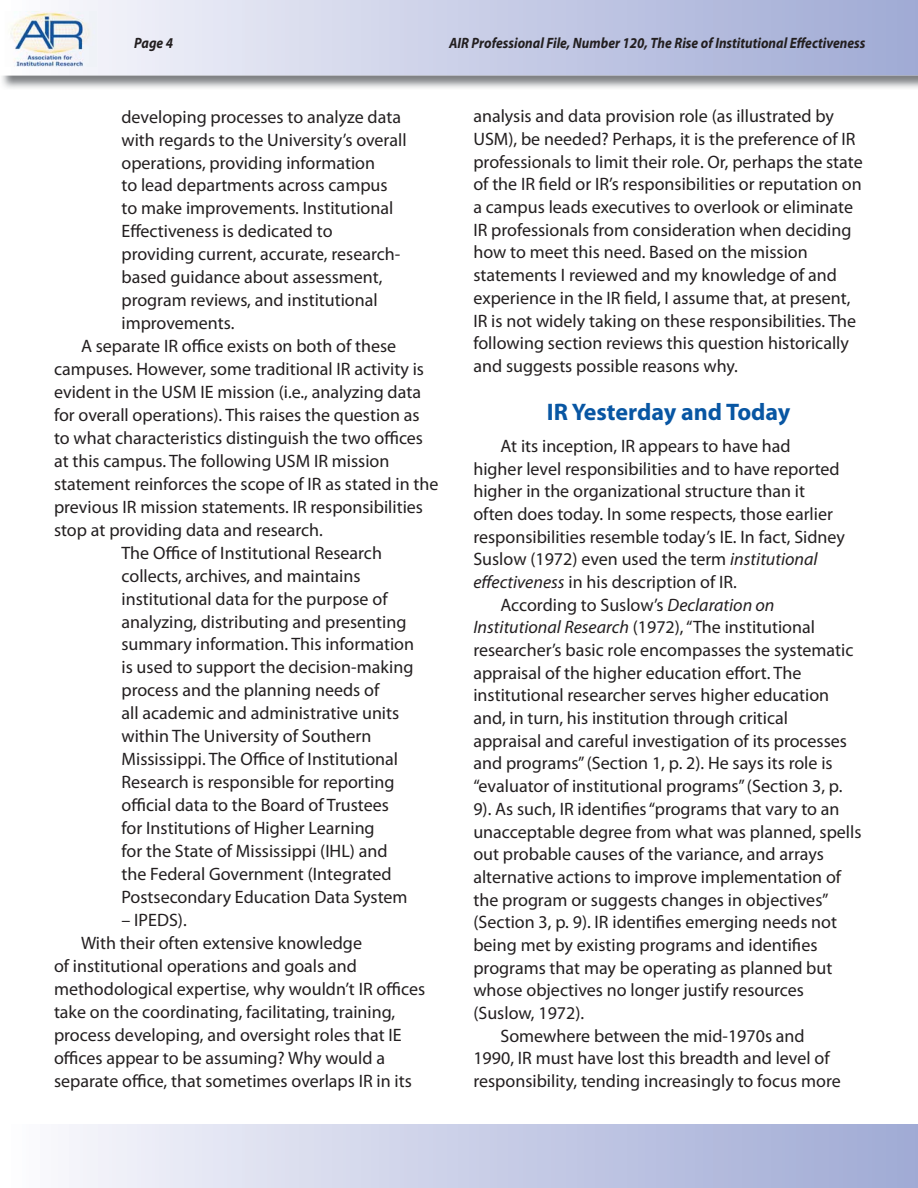
<style>
.page{position:relative;width:918px;height:1188px;background:#fff}
.page>*{position:absolute;margin:0;border:0;box-sizing:border-box;transform-origin:0 0}
.t1{font:700 24px "Myriad Pro";color:#0856a3}
.t2{font:18px/22.6px "Myriad Pro";color:#231f20}
.t3{font:italic 700 15px "Myriad Pro";color:#231f20;scale:.9 1}
.s1{font-style:italic}
</style>
<div class="page">
<svg style="left:13px;top:0;width:905px;height:75px;background:#c8cee6"></svg>
<img style="left:5px;top:12px;width:91px;height:55px">
<div style="left:0;top:1125px;width:918px;height:63px;background:linear-gradient(to right,#fbfafd,#9ea9d4)"></div>
<p class="t3" style="left:134px;top:37px;width:45px">Page 4</p>
<p class="t3" style="left:449px;top:37px;width:464px">AIR Professional File, Number 120, The Rise of Institutional Effectiveness</p>
<p class="t2" style="left:122px;top:106px;width:281px">developing processes to analyze data</p>
<p class="t2" style="left:122px;top:129px;width:287px">with regards to the University’s overall</p>
<p class="t2" style="left:122px;top:152px;width:255px">operations, providing information</p>
<p class="t2" style="left:122px;top:175px;width:268px">to lead departments across campus</p>
<p class="t2" style="left:122px;top:198px;width:273px">to make improvements. Institutional</p>
<p class="t2" style="left:122px;top:221px;width:213px">Effectiveness is dedicated to</p>
<p class="t2" style="left:122px;top:244px;width:280px">providing current, accurate, research-</p>
<p class="t2" style="left:122px;top:267px;width:263px">based guidance about assessment,</p>
<p class="t2" style="left:122px;top:290px;width:258px">program reviews, and institutional</p>
<p class="t2" style="left:122px;top:313px;width:114px">improvements.</p>
<p class="t2" style="left:81px;top:336px;width:317px">A separate IR office exists on both of these</p>
<p class="t2" style="left:54px;top:359px;width:372px">campuses. However, some traditional IR activity is</p>
<p class="t2" style="left:54px;top:382px;width:369px">evident in the USM IE mission (i.e., analyzing data</p>
<p class="t2" style="left:54px;top:405px;width:367px">for overall operations). This raises the question as</p>
<p class="t2" style="left:54px;top:428px;width:371px">to what characteristics distinguish the two offices</p>
<p class="t2" style="left:54px;top:451px;width:337px">at this campus. The following USM IR mission</p>
<p class="t2" style="left:54px;top:474px;width:386px">statement reinforces the scope of IR as stated in the</p>
<p class="t2" style="left:54px;top:497px;width:371px">previous IR mission statements. IR responsibilities</p>
<p class="t2" style="left:54px;top:520px;width:271px">stop at providing data and research.</p>
<p class="t2" style="left:122px;top:542px;width:262px">The Office of Institutional Research</p>
<p class="t2" style="left:122px;top:565px;width:241px">collects, archives, and maintains</p>
<p class="t2" style="left:122px;top:588px;width:268px">institutional data for the purpose of</p>
<p class="t2" style="left:122px;top:611px;width:287px">analyzing, distributing and presenting</p>
<p class="t2" style="left:122px;top:634px;width:294px">summary information. This information</p>
<p class="t2" style="left:122px;top:657px;width:293px">is used to support the decision-making</p>
<p class="t2" style="left:122px;top:680px;width:259px">process and the planning needs of</p>
<p class="t2" style="left:122px;top:703px;width:279px">all academic and administrative units</p>
<p class="t2" style="left:122px;top:726px;width:251px">within The University of Southern</p>
<p class="t2" style="left:122px;top:749px;width:278px">Mississippi. The Office of Institutional</p>
<p class="t2" style="left:122px;top:772px;width:274px">Research is responsible for reporting</p>
<p class="t2" style="left:122px;top:795px;width:269px">official data to the Board of Trustees</p>
<p class="t2" style="left:122px;top:818px;width:255px">for Institutions of Higher Learning</p>
<p class="t2" style="left:122px;top:841px;width:268px">for the State of Mississippi (IHL) and</p>
<p class="t2" style="left:122px;top:864px;width:272px">the Federal Government (Integrated</p>
<p class="t2" style="left:122px;top:887px;width:288px">Postsecondary Education Data System</p>
<p class="t2" style="left:122px;top:910px;width:67px">– IPEDS).</p>
<p class="t2" style="left:81px;top:933px;width:283px">With their often extensive knowledge</p>
<p class="t2" style="left:54px;top:956px;width:304px">of institutional operations and goals and</p>
<p class="t2" style="left:54px;top:979px;width:373px">methodological expertise, why wouldn’t IR offices</p>
<p class="t2" style="left:54px;top:1001px;width:343px">take on the coordinating, facilitating, training,</p>
<p class="t2" style="left:54px;top:1024px;width:349px">process developing, and oversight roles that IE</p>
<p class="t2" style="left:54px;top:1047px;width:333px">offices appear to be assuming? Why would a</p>
<p class="t2" style="left:54px;top:1070px;width:359px">separate office, that sometimes overlaps IR in its</p>
<p class="t2" style="left:473px;top:106px;width:391px">analysis and data provision role (as illustrated by USM), be needed? Perhaps, it is the preference of IR professionals to limit their role. Or, perhaps the state of the IR field or IR’s responsibilities or reputation on a campus leads executives to overlook or eliminate IR professionals from consideration when deciding how to meet this need. Based on the mission statements I reviewed and my knowledge of and experience in the IR field, I assume that, at present, IR is not widely taking on these responsibilities. The following section reviews this question historically and suggests possible reasons why.</p>
<h1 class="t1" style="left:547px;top:403px;width:245px">IR Yesterday and Today</h1>
<p class="t2" style="left:500px;top:436px;width:292px">At its inception, IR appears to have had</p>
<p class="t2" style="left:473px;top:458px;width:368px">higher level responsibilities and to have reported</p>
<p class="t2" style="left:473px;top:481px;width:333px">higher in the organizational structure than it</p>
<p class="t2" style="left:473px;top:504px;width:361px">often does today. In some respects, those earlier</p>
<p class="t2" style="left:473px;top:526px;width:373px">responsibilities resemble today’s IE. In fact, Sidney</p>
<p class="t2" style="left:473px;top:549px;width:346px">Suslow (1972) even used the term <span class="s1">institutional</span></p>
<p class="t2" style="left:473px;top:572px;width:265px"><span class="s1">effectiveness</span> in his description of IR.</p>
<p class="t2" style="left:500px;top:594px;width:276px">According to Suslow’s <span class="s1">Declaration on</span></p>
<p class="t2" style="left:473px;top:617px;width:343px"><span class="s1">Institutional Research</span> (1972), “The institutional</p>
<p class="t2" style="left:473px;top:640px;width:382px">researcher’s basic role encompasses the systematic</p>
<p class="t2" style="left:473px;top:663px;width:330px">appraisal of the higher education effort. The</p>
<p class="t2" style="left:473px;top:685px;width:357px">institutional researcher serves higher education</p>
<p class="t2" style="left:473px;top:708px;width:316px">and, in turn, his institution through critical</p>
<p class="t2" style="left:473px;top:731px;width:375px">appraisal and careful investigation of its processes</p>
<p class="t2" style="left:473px;top:753px;width:361px">and programs” (Section 1, p. 2). He says its role is</p>
<p class="t2" style="left:473px;top:776px;width:371px">“evaluator of institutional programs” (Section 3, p.</p>
<p class="t2" style="left:473px;top:799px;width:368px">9). As such, IR identifies “programs that vary to an</p>
<p class="t2" style="left:473px;top:821px;width:390px">unacceptable degree from what was planned, spells</p>
<p class="t2" style="left:473px;top:844px;width:352px">out probable causes of the variance, and arrays</p>
<p class="t2" style="left:473px;top:867px;width:369px">alternative actions to improve implementation of</p>
<p class="t2" style="left:473px;top:889px;width:357px">the program or suggests changes in objectives”</p>
<p class="t2" style="left:473px;top:912px;width:365px">(Section 3, p. 9). IR identifies emerging needs not</p>
<p class="t2" style="left:473px;top:935px;width:346px">being met by existing programs and identifies</p>
<p class="t2" style="left:473px;top:957px;width:361px">programs that may be operating as planned but</p>
<p class="t2" style="left:473px;top:980px;width:332px">whose objectives no longer justify resources</p>
<p class="t2" style="left:473px;top:1003px;width:112px">(Suslow, 1972).</p>
<p class="t2" style="left:500px;top:1025px;width:306px">Somewhere between the mid-1970s and</p>
<p class="t2" style="left:473px;top:1048px;width:358px">1990, IR must have lost this breadth and level of</p>
<p class="t2" style="left:473px;top:1071px;width:369px">responsibility, tending increasingly to focus more</p>
</div>
